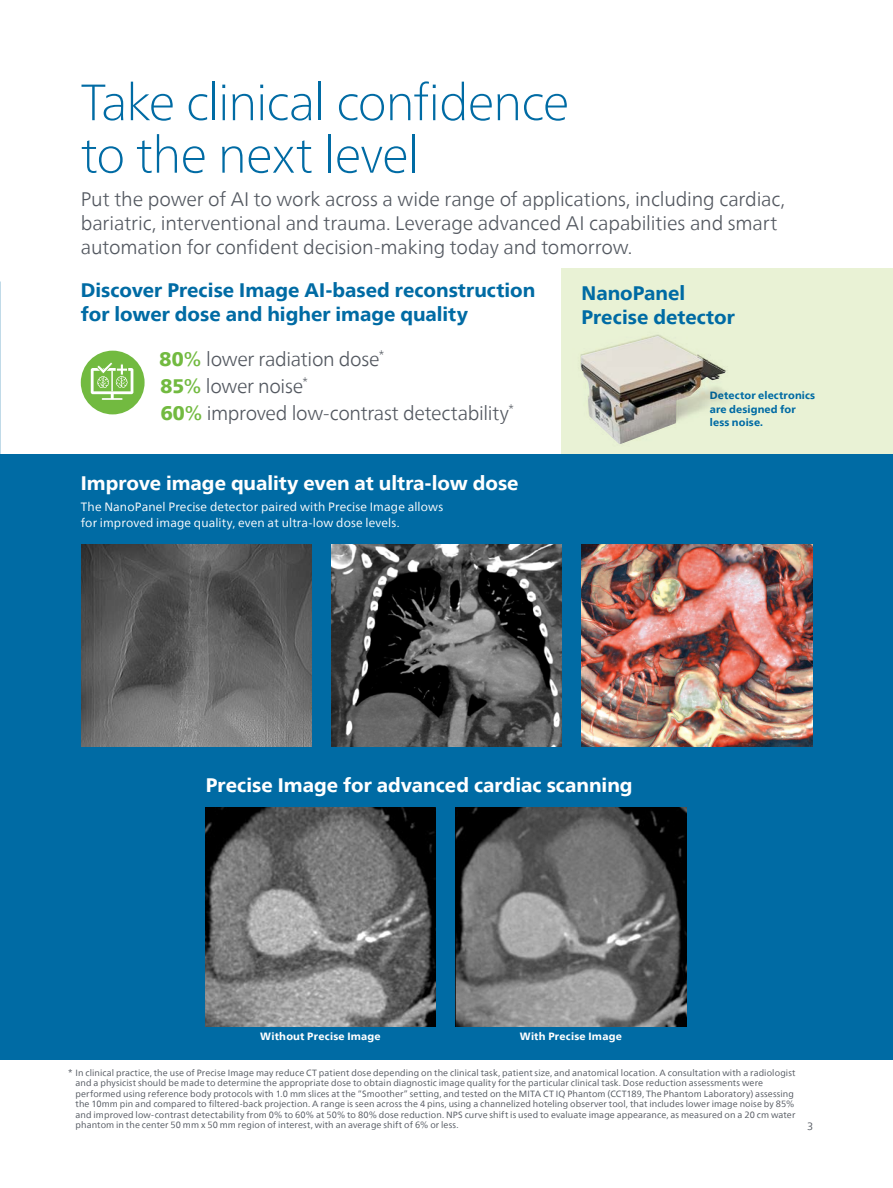
<style>
.page{position:relative;width:893px;height:1188px;background:#fff}
.page>*{position:absolute;margin:0;border:0;box-sizing:border-box;transform-origin:0 0}
._34_Thin_Headline{font:100 51px/52.5px "Neue Frutiger World";letter-spacing:-.025em;color:#006ba4}
._03_Introduction{font:300 19.5px/24px "Neue Frutiger World";letter-spacing:-.01em;color:#52575f}
._06_Subhead{font:800 19.5px "Neue Frutiger World";color:#fff}
._06_Subhead-2{font:800 19.5px/24px "Neue Frutiger World";color:#006ba4}
._04_Caption{font:800 19.5px "Neue Frutiger World";color:#006ba4}
._01_Body_Copy{font:12px/16.5px "Neue Frutiger World";letter-spacing:.015em;color:#fff}
._04_Caption-2{font:800 10.5px/13.5px "Neue Frutiger World";letter-spacing:.01em;color:#006ba4}
._04_Caption-3{font:800 10.5px "Neue Frutiger World";letter-spacing:.02em;color:#fff}
.t1{font:10.5px "Neue Frutiger World";color:#52575f}
._05_Disclaimers{font:9px/10.5px "Neue Frutiger World";letter-spacing:.01em;color:#52575f}
.s1{font-weight:900;color:#72ba40}
.s2{font-weight:500;color:#72ba40}
</style>
<div class="page">
<div style="left:562px;top:268px;width:331px;height:214px;background:#e9f2d5"></div>
<div style="left:0;top:455px;width:893px;height:605px;background:#006ba4"></div>
<img style="left:581px;top:544px;width:231px;height:203px">
<img style="left:331px;top:544px;width:231px;height:203px">
<img style="left:81px;top:544px;width:230px;height:203px">
<img style="left:0;top:0;width:1px;height:454px">
<div style="left:81px;top:351px;width:64px;height:63px;background:#72ba40;border-radius:50%"></div>
<svg style="left:91px;top:362px;width:42px;height:38px"></svg>
<img style="left:580px;top:336px;width:145px;height:108px">
<img style="left:206px;top:807px;width:230px;height:219px">
<img style="left:455px;top:807px;width:231px;height:219px">
<p class="_34_Thin_Headline" style="left:81px;top:76px;width:490px">Take clinical confidence to the next level</p>
<p class="_03_Introduction" style="left:81px;top:187px;width:706px">Put the power of AI to work across a wide range of applications, including cardiac, bariatric, interventional and trauma. Leverage advanced AI capabilities and smart automation for confident decision-making today and tomorrow.</p>
<p class="_06_Subhead-2" style="left:81px;top:278px;width:456px">Discover Precise Image AI-based reconstruction for lower dose and higher image quality</p>
<p class="_03_Introduction" style="left:160px;top:347px;width:226px"><span class="s1">80</span><span class="s2">%</span> lower radiation dose<sup>*</sup></p>
<p class="_03_Introduction" style="left:161px;top:374px;width:149px"><span class="s1">85</span><span class="s2">%</span> lower noise<sup>*</sup></p>
<p class="_03_Introduction" style="left:161px;top:401px;width:355px"><span class="s1">60</span><span class="s2">%</span> improved low-contrast detectability<sup>*</sup></p>
<p class="_04_Caption" style="left:581px;top:282px;width:105px">NanoPanel</p>
<p class="_04_Caption" style="left:581px;top:306px;width:155px">Precise detector</p>
<p class="_04_Caption-2" style="left:710px;top:389px;width:107px">Detector electronics are designed for less noise.</p>
<p class="_06_Subhead" style="left:81px;top:472px;width:439px">Improve image quality even at ultra-low dose</p>
<p class="_01_Body_Copy" style="left:81px;top:499px;width:364px">The NanoPanel Precise detector paired with Precise Image allows for improved image quality, even at ultra-low dose levels.</p>
<p class="_06_Subhead" style="left:206px;top:774px;width:428px">Precise Image for advanced cardiac scanning</p>
<p class="_04_Caption-3" style="left:260px;top:1031px;width:122px">Without Precise Image</p>
<p class="_04_Caption-3" style="left:520px;top:1031px;width:103px">With Precise Image</p>
<p class="_05_Disclaimers" style="left:76px;top:1068px;width:721px;text-indent:-8px">* In clinical practice, the use of Precise Image may reduce CT patient dose depending on the clinical task, patient size, and anatomical location. A consultation with a radiologist and a physicist should be made to determine the appropriate dose to obtain diagnostic image quality for the particular clinical task. Dose reduction assessments were performed using reference body protocols with 1.0 mm slices at the “Smoother” setting, and tested on the MITA CT IQ Phantom (CCT189, The Phantom Laboratory) assessing the 10mm pin and compared to filtered-back projection. A range is seen across the 4 pins, using a channelized hoteling observer tool, that includes lower image noise by 85% and improved low-contrast detectability from 0% to 60% at 50% to 80% dose reduction. NPS curve shift is used to evaluate image appearance, as measured on a 20 cm water phantom in the center 50 mm x 50 mm region of interest, with an average shift of 6% or less.</p>
<p class="t1" style="left:807px;top:1118px;width:8px">3</p>
</div>
